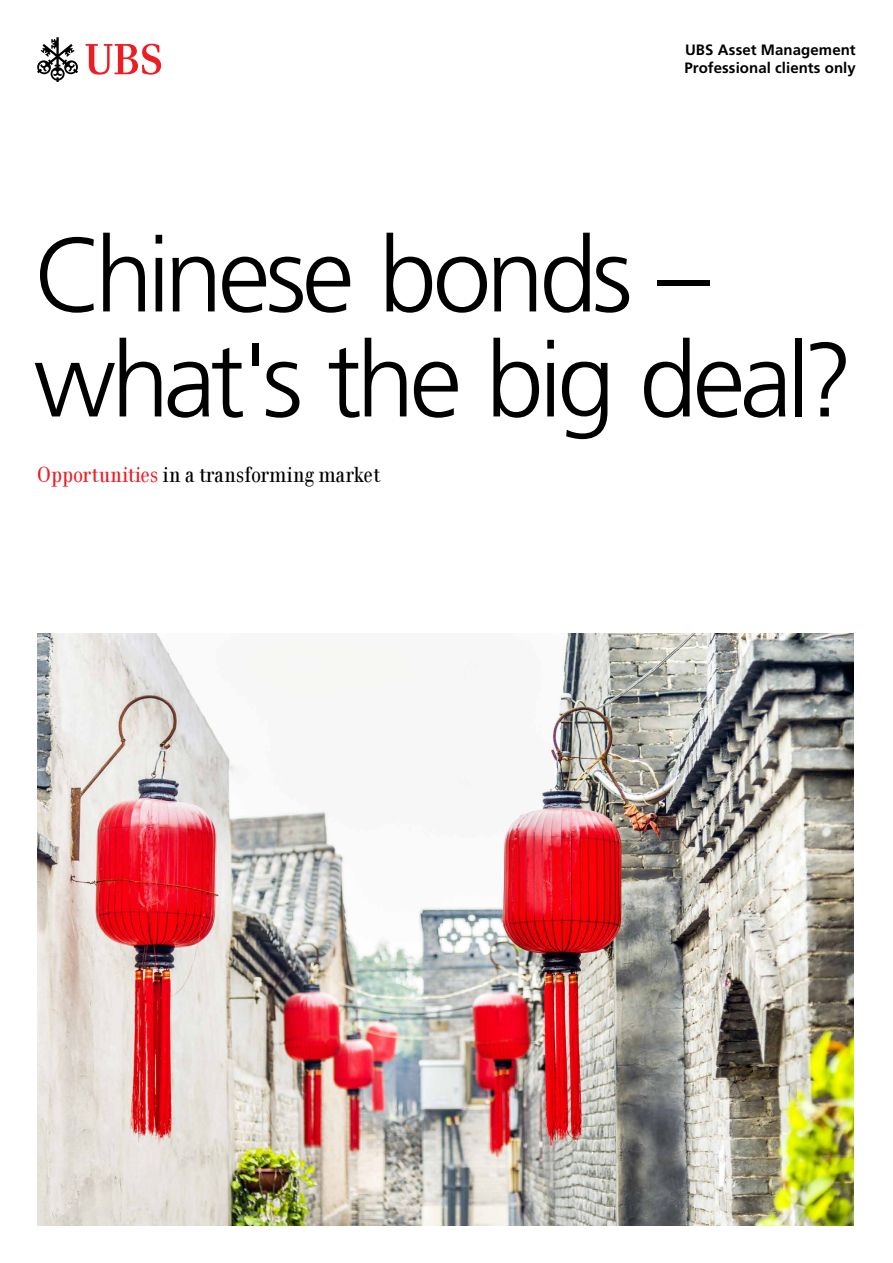
<style>
.page{position:relative;width:893px;height:1263px;background:#fff}
.page>*{position:absolute;margin:0;border:0;box-sizing:border-box;transform-origin:0 0}
.t1{font:300 105px/105px "Frutiger LT Std";letter-spacing:-.05em;color:#000}
.t2{font:21px "UBS Headline";letter-spacing:.005em;color:#000}
.t3{font:700 15px/18px "Frutiger LT Std";letter-spacing:.005em;color:#000}
.s1{color:#ed1d24}
</style>
<div class="page">
<img style="left:37px;top:634px;width:817px;height:592px">
<svg style="left:37px;top:37px;width:41px;height:45px"></svg>
<svg style="left:86px;top:44px;width:75px;height:31px"></svg>
<p class="t3" style="left:684px;top:41px;width:173px">UBS Asset Management<br>Professional clients only</p>
<h1 class="t1" style="left:34px;top:224px;width:821px">Chinese bonds – what's the big deal?</h1>
<h2 class="t2" style="left:37px;top:462px;width:344px"><span class="s1">Opportunities</span> in a transforming market</h2>
</div>
